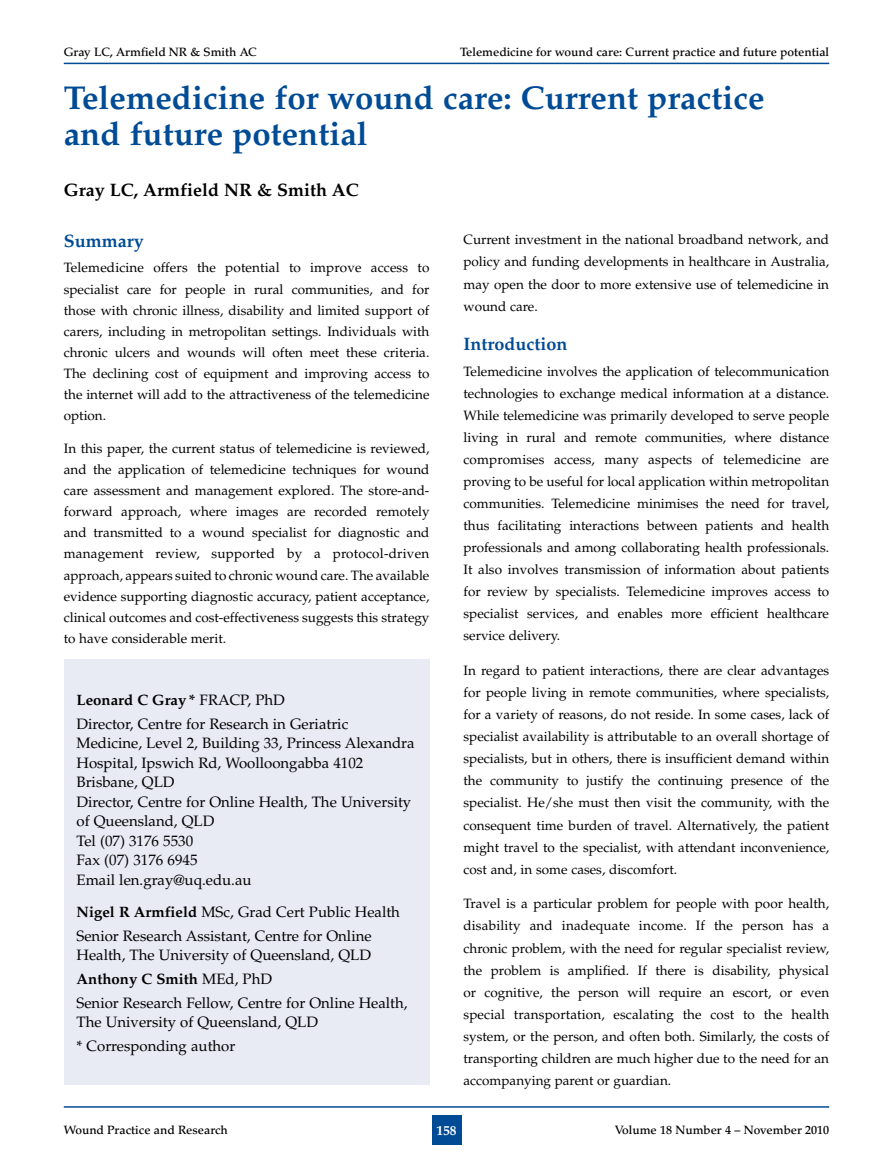
<style>
.page{position:relative;width:893px;height:1170px;background:#fff}
.page>*{position:absolute;margin:0;border:0;box-sizing:border-box;transform-origin:0 0}
.t1{font:700 33px/36px "Palatino";color:#004b95}
.t2{font:700 18px "Palatino";color:#000}
.t3{font:700 18px "Palatino";color:#004b95}
.t4{font:15px/19.5px "Palatino";color:#000}
.t5{font:13.5px/22px "Palatino";color:#000;text-align:justify}
.t6{font:700 13.5px "Palatino";color:#fff}
.t7{font:500 12px "Palatino";color:#000}
.s1{font-weight:700}
</style>
<div class="page">
<div style="left:432px;top:1114px;width:29px;height:30px;background:#004b95"></div>
<hr style="left:64px;top:1106px;width:765px;height:1px;background:#004b95">
<hr style="left:64px;top:63px;width:765px;height:1px;background:#004b95">
<div style="left:64px;top:659px;width:365px;height:425px;background:#e8eaf4"></div>
<p class="t7" style="left:64px;top:45px;width:195px">Gray LC, Armfield NR &amp; Smith AC</p>
<p class="t7" style="left:460px;top:45px;width:371px">Telemedicine for wound care: Current practice and future potential</p>
<h1 class="t1" style="left:64px;top:80px;width:702px">Telemedicine for wound care: Current practice and future potential</h1>
<h2 class="t2" style="left:64px;top:179px;width:297px">Gray LC, Armfield NR &amp; Smith AC</h2>
<h2 class="t3" style="left:64px;top:230px;width:82px">Summary</h2>
<p class="t5" style="left:64px;top:257px;width:367px;line-height:21px">Telemedicine offers the potential to improve access to specialist care for people in rural communities, and for those with chronic illness, disability and limited support of carers, including in metropolitan settings. Individuals with chronic ulcers and wounds will often meet these criteria.<br>The declining cost of equipment and improving access to the internet will add to the attractiveness of the telemedicine option.</p>
<p class="t5" style="left:64px;top:438px;width:367px;line-height:21px">In this paper, the current status of telemedicine is reviewed, and the application of telemedicine techniques for wound care assessment and management explored. The store-and&shy;forward approach, where images are recorded remotely and transmitted to a wound specialist for diagnostic and management review, supported by a protocol-driven approach, appears suited to chronic wound care. The available evidence supporting diagnostic accuracy, patient acceptance, clinical outcomes and cost-effectiveness suggests this strategy to have considerable merit.</p>
<p class="t4" style="left:77px;top:688px;width:273px;line-height:23.7px"><span class="s1">Leonard C Gray *</span> FRACP, PhD<br>Director, Centre for Research in Geriatric</p>
<p class="t4" style="left:77px;top:733px;width:340px">Medicine, Level 2, Building 33, Princess Alexandra<br>Hospital, Ipswich Rd, Woolloongabba 4102<br>Brisbane, QLD<br>Director, Centre for Online Health, The University of Queensland, QLD<br>Tel (07) 3176 5530<br>Fax (07) 3176 6945<br>Email len.gray@uq.edu.au</p>
<p class="t4" style="left:77px;top:900px;width:325px;line-height:23.7px"><span class="s1">Nigel R Armfield</span> MSc, Grad Cert Public Health<br>Senior Research Assistant, Centre for Online</p>
<p class="t4" style="left:77px;top:943px;width:333px;line-height:23.7px">Health, The University of Queensland, QLD<br><span class="s1">Anthony C Smith</span> MEd, PhD<br>Senior Research Fellow, Centre for Online Health,</p>
<p class="t4" style="left:77px;top:1010px;width:243px;line-height:23.7px">The University of Queensland, QLD * Corresponding author</p>
<p class="t5" style="left:463px;top:229px;width:367px">Current investment in the national broadband network, and policy and funding developments in healthcare in Australia, may open the door to more extensive use of telemedicine in wound care.</p>
<h2 class="t3" style="left:463px;top:333px;width:105px">Introduction</h2>
<p class="t5" style="left:463px;top:360px;width:367px">Telemedicine involves the application of telecommunication technologies to exchange medical information at a distance.<br>While telemedicine was primarily developed to serve people living in rural and remote communities, where distance compromises access, many aspects of telemedicine are proving to be useful for local application within metropolitan communities. Telemedicine minimises the need for travel, thus facilitating interactions between patients and health professionals and among collaborating health professionals.<br>It also involves transmission of information about patients for review by specialists. Telemedicine improves access to specialist services, and enables more efficient healthcare service delivery.</p>
<p class="t5" style="left:463px;top:659px;width:367px">In regard to patient interactions, there are clear advantages for people living in remote communities, where specialists, for a variety of reasons, do not reside. In some cases, lack of specialist availability is attributable to an overall shortage of specialists, but in others, there is insufficient demand within the community to justify the continuing presence of the specialist. He/she must then visit the community, with the consequent time burden of travel. Alternatively, the patient might travel to the specialist, with attendant inconvenience, cost and, in some cases, discomfort.</p>
<p class="t5" style="left:463px;top:893px;width:367px">Travel is a particular problem for people with poor health, disability and inadequate income. If the person has a chronic problem, with the need for regular specialist review, the problem is amplified. If there is disability, physical or cognitive, the person will require an escort, or even special transportation, escalating the cost to the health system, or the person, and often both. Similarly, the costs of transporting children are much higher due to the need for an accompanying parent or guardian.</p>
<p class="t7" style="left:64px;top:1122px;width:166px">Wound Practice and Research</p>
<p class="t6" style="left:436px;top:1121px;width:22px">158</p>
<p class="t7" style="left:615px;top:1122px;width:216px">Volume 18 Number 4 – November 2010</p>
</div>
